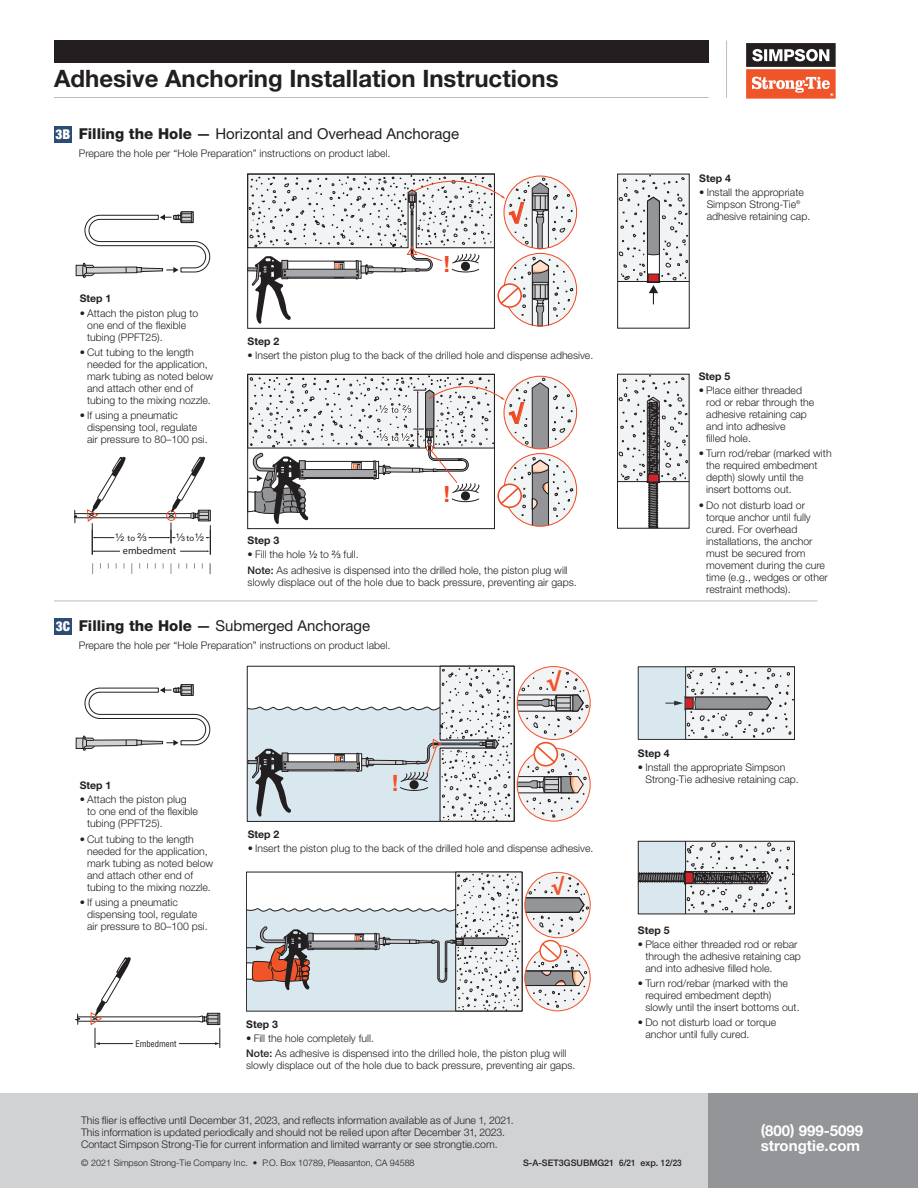
<style>
.page{position:relative;width:918px;height:1188px;background:#fff}
.page>*{position:absolute;margin:0;border:0;box-sizing:border-box;transform-origin:0 0}
.t1{font:700 24px "Helvetica Neue LT Std";color:#231f20}
.t2{font:700 22.35px "Helvetica LT Std";color:#f04822}
.t3{font:700 22.35px "Helvetica LT Std";color:#f05429}
.t4{font:900 21.3px "Helvetica LT Std";color:#f05429}
.t5{font:900 21.15px "Helvetica LT Std";color:#f04822}
.t6{font:900 19.05px "Helvetica LT Std";color:#f05429}
.t7{font:15px "Helvetica Neue LT Std";color:#231f20}
.t8{font:700 15px/15px "Helvetica Neue LT Std";color:#fff}
.paragraph_body_9_11{font:900 condensed 13.5px "Helvetica Neue LT Std";color:#fff}
.t9{font:10.95px "Helvetica LT Std Fractions";color:#231f20}
.footnote_-_no_number{font:300 10.5px/12px "Helvetica Neue LT Std";color:#231f20}
.t10{font:700 10.5px "Helvetica Neue LT Std";color:#231f20}
.t11{font:10.35px "Myriad Pro";color:#231f20}
.t12{font:300 9px "Helvetica Neue LT Std";color:#231f20}
.t13{font:500 9px "Helvetica Neue LT Std";color:#231f20}
.t14{font:condensed 8.7px "Helvetica LT Std";color:#231f20}
.s1{font-weight:800}
.s2{font-weight:500}
.s3{font-family:"Myriad Pro";font-size:8.7px}
.s4{font-family:"Helvetica LT Std Fractions";font-weight:400}
</style>
<div class="page">
<div style="left:708px;top:1094px;width:210px;height:94px;background:#939598"></div>
<div style="left:0;top:1094px;width:708px;height:94px;background:#d1d2d4"></div>
<svg style="left:619px;top:374px;width:71px;height:154px"></svg>
<div style="left:617px;top:374px;width:72px;height:155px;border:1px solid #231f20"></div>
<div style="left:617px;top:174px;width:73px;height:154px;border:1px solid #231f20"></div>
<svg style="left:617px;top:174px;width:73px;height:130px"></svg>
<svg style="left:247px;top:373px;width:327px;height:155px"></svg>
<svg style="left:247px;top:174px;width:327px;height:152px"></svg>
<svg style="left:74px;top:457px;width:137px;height:98px"></svg>
<svg style="left:76px;top:211px;width:134px;height:67px"></svg>
<div style="left:54px;top:126px;width:17px;height:16px;background:#2b4c76"></div>
<div style="left:54px;top:618px;width:18px;height:17px;background:#2b4c76"></div>
<svg style="left:76px;top:684px;width:134px;height:67px"></svg>
<svg style="left:247px;top:666px;width:341px;height:156px"></svg>
<svg style="left:246px;top:872px;width:343px;height:139px"></svg>
<svg style="left:75px;top:957px;width:146px;height:91px"></svg>
<svg style="left:640px;top:843px;width:153px;height:69px"></svg>
<div style="left:638px;top:841px;width:157px;height:73px;border:1px solid #231f20"></div>
<svg style="left:666px;top:666px;width:129px;height:74px"></svg>
<div style="left:638px;top:667px;width:48px;height:72px;background:#d9e7ee"></div>
<hr style="left:54px;top:601px;width:764px;height:1px;background:#bcbdc0">
<div style="left:54px;top:41px;width:655px;height:22px;background:#231f20"></div>
<hr style="left:726px;top:41px;width:1px;height:57px;background:#bcbdc0">
<hr style="left:54px;top:97px;width:655px;height:1px;background:#bcbdc0">
<svg style="left:746px;top:43px;width:90px;height:56px"></svg>
<h1 class="t1" style="left:54px;top:63px;width:506px">Adhesive Anchoring Installation Instructions</h1>
<p class="paragraph_body_9_11" style="left:55px;top:125px;width:16px">3B</p>
<p class="t7" style="left:79px;top:125px;width:382px"><span class="s1">Filling the Hole</span> <span class="s2">—</span> Horizontal and Overhead Anchorage</p>
<p class="footnote_-_no_number" style="left:79px;top:147px;width:313px">Prepare the hole per “Hole Preparation” instructions on product label.</p>
<p class="t10" style="left:80px;top:292px;width:33px">Step 1</p>
<p class="footnote_-_no_number" style="left:87px;top:307px;width:113px;text-indent:-8px">• Attach the piston plug to one end of the flexible tubing (PPFT25).</p>
<p class="footnote_-_no_number" style="left:87px;top:346px;width:128px;text-indent:-8px">• Cut tubing to the length needed for the application, mark tubing as noted below and attach other end of tubing to the mixing nozzle.</p>
<p class="footnote_-_no_number" style="left:87px;top:409px;width:122px;text-indent:-8px">• If using a pneumatic dispensing tool, regulate air pressure to 80–100 psi.</p>
<p class="t2" style="left:443px;top:251px;width:9px">!</p>
<p class="t5" style="left:509px;top:199px;width:16px">√</p>
<p class="t10" style="left:248px;top:334px;width:33px">Step 2</p>
<p class="footnote_-_no_number" style="left:248px;top:349px;width:347px">• Insert the piston plug to the back of the drilled hole and dispense adhesive.</p>
<p class="t5" style="left:509px;top:399px;width:16px">√</p>
<p class="t9" style="left:115px;top:532px;width:33px">½ <span class="s3">to</span> ⅔</p>
<p class="t11" style="left:123px;top:544px;width:55px">embedment</p>
<p class="t9" style="left:176px;top:533px;width:30px">⅓ <span class="s3">to</span>½</p>
<p class="t2" style="left:443px;top:480px;width:9px">!</p>
<p class="t10" style="left:248px;top:534px;width:33px">Step 3</p>
<p class="footnote_-_no_number" style="left:248px;top:548px;width:113px">• Fill the hole <span class="s4">1/2</span> to <span class="s4">2/3</span> full.</p>
<p class="footnote_-_no_number" style="left:248px;top:564px;width:331px"><span class="s2">Note:</span> As adhesive is dispensed into the drilled hole, the piston plug will slowly displace out of the hole due to back pressure, preventing air gaps.</p>
<p class="paragraph_body_9_11" style="left:56px;top:618px;width:16px">3C</p>
<p class="t7" style="left:79px;top:617px;width:293px"><span class="s1">Filling the Hole</span> <span class="s2">—</span> Submerged Anchorage</p>
<p class="footnote_-_no_number" style="left:79px;top:639px;width:313px">Prepare the hole per “Hole Preparation” instructions on product label.</p>
<p class="t4" style="left:546px;top:667px;width:16px">√</p>
<p class="t10" style="left:699px;top:172px;width:33px">Step 4</p>
<p class="footnote_-_no_number" style="left:707px;top:187px;width:105px;text-indent:-8px">• Install the appropriate<br>Simpson Strong-Tie<sup>® </sup>adhesive retaining cap.</p>
<p class="t10" style="left:699px;top:370px;width:33px">Step 5</p>
<p class="footnote_-_no_number" style="left:706px;top:384px;width:110px;text-indent:-8px">• Place either threaded rod or rebar through the adhesive retaining cap and into adhesive<br>filled hole.</p>
<p class="footnote_-_no_number" style="left:706px;top:448px;width:127px;text-indent:-8px">• Turn rod/rebar (marked with the required embedment depth) slowly until the<br>insert bottoms out.</p>
<p class="footnote_-_no_number" style="left:706px;top:499px;width:123px;text-indent:-8px">• Do not disturb load or torque anchor until fully cured. For overhead installations, the anchor must be secured from movement during the cure time (e.g., wedges or other restraint methods).</p>
<p class="t10" style="left:80px;top:779px;width:33px">Step 1</p>
<p class="footnote_-_no_number" style="left:87px;top:793px;width:112px;text-indent:-8px">• Attach the piston plug to one end of the flexible tubing (PPFT25).</p>
<p class="footnote_-_no_number" style="left:87px;top:833px;width:128px;text-indent:-8px">• Cut tubing to the length needed for the application, mark tubing as noted below and attach other end of tubing to the mixing nozzle.</p>
<p class="footnote_-_no_number" style="left:87px;top:896px;width:122px;text-indent:-8px">• If using a pneumatic dispensing tool, regulate air pressure to 80–100 psi.</p>
<p class="t3" style="left:392px;top:769px;width:9px">!</p>
<p class="t10" style="left:248px;top:828px;width:33px">Step 2</p>
<p class="footnote_-_no_number" style="left:248px;top:842px;width:347px">• Insert the piston plug to the back of the drilled hole and dispense adhesive.</p>
<p class="t6" style="left:551px;top:873px;width:15px">√</p>
<p class="t14" style="left:135px;top:1038px;width:43px">Embedment</p>
<p class="t10" style="left:246px;top:1018px;width:33px">Step 3</p>
<p class="footnote_-_no_number" style="left:246px;top:1032px;width:129px">• Fill the hole completely full.</p>
<p class="footnote_-_no_number" style="left:246px;top:1047px;width:331px"><span class="s2">Note:</span> As adhesive is dispensed into the drilled hole, the piston plug will slowly displace out of the hole due to back pressure, preventing air gaps.</p>
<p class="t10" style="left:638px;top:746px;width:33px">Step 4</p>
<p class="footnote_-_no_number" style="left:645px;top:761px;width:155px;text-indent:-8px">• Install the appropriate Simpson<br>Strong-Tie adhesive retaining cap.</p>
<p class="t10" style="left:638px;top:924px;width:33px">Step 5</p>
<p class="footnote_-_no_number" style="left:645px;top:938px;width:157px;text-indent:-8px">• Place either threaded rod or rebar through the adhesive retaining cap and into adhesive filled hole.</p>
<p class="footnote_-_no_number" style="left:645px;top:977px;width:156px;text-indent:-8px">• Turn rod/rebar (marked with the required embedment depth) slowly until the insert bottoms out.</p>
<p class="footnote_-_no_number" style="left:645px;top:1016px;width:132px;text-indent:-8px">• Do not disturb load or torque anchor until fully cured.</p>
<p class="footnote_-_no_number" style="left:81px;top:1114px;width:434px">This flier is effective until December 31, 2023, and reflects information available as of June 1, 2021.<br>This information is updated periodically and should not be relied upon after December 31, 2023.<br>Contact Simpson Strong‑Tie for current information and limited warranty or see strongtie.com.</p>
<p class="t12" style="left:81px;top:1158px;width:335px">© 2021 Simpson Strong‑Tie Company Inc. • P.O. Box 10789, Pleasanton, CA 94588</p>
<p class="t13" style="left:523px;top:1158px;width:160px">S-A-SET3GSUBMG21 6/21 exp. 12/23</p>
<h3 class="t8" style="left:761px;top:1123px;width:104px">(800) 999-5099 strongtie.com</h3>
</div>
